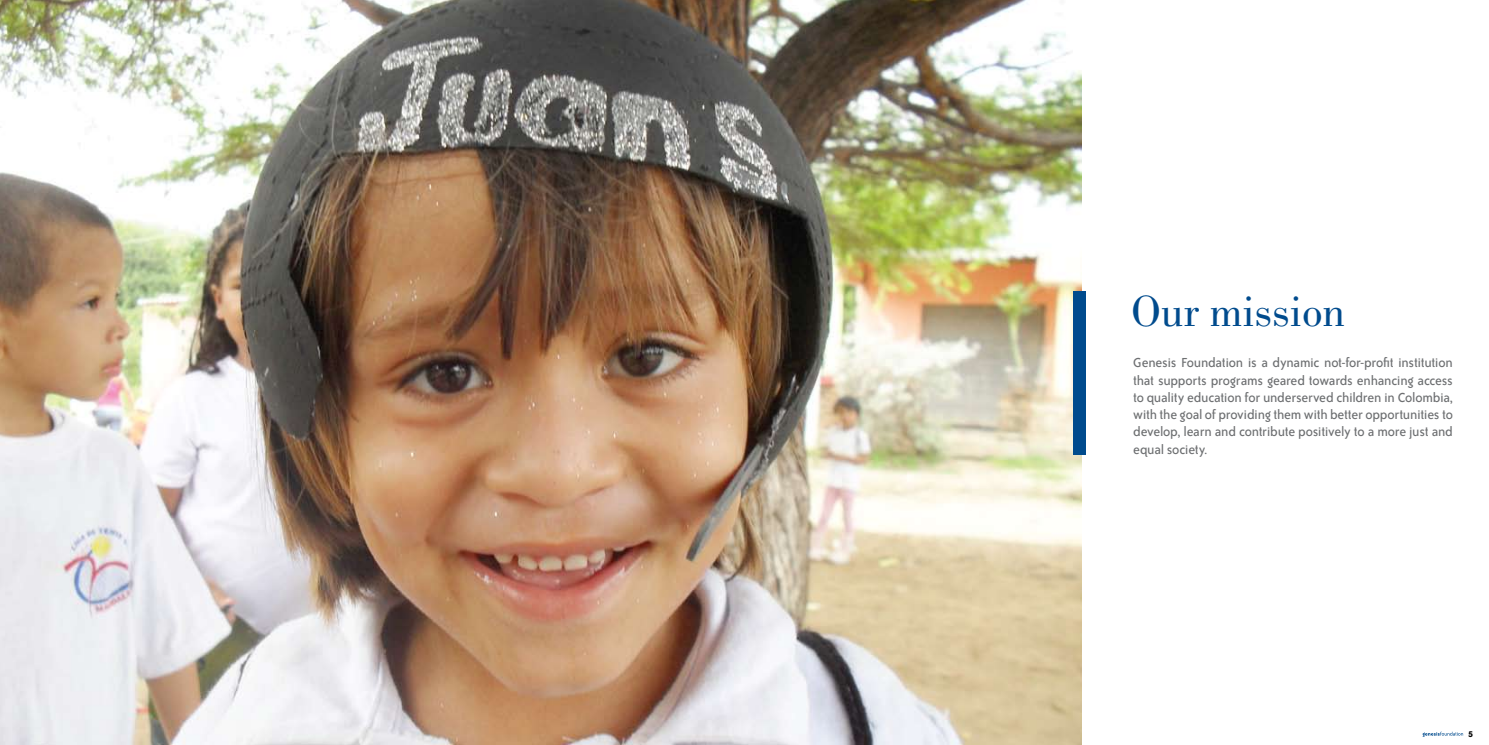
<style>
.page{position:relative;width:1489px;height:745px;background:#fff}
.page>*{position:absolute;margin:0;border:0;box-sizing:border-box;transform-origin:0 0}
.t1{font:45px "Bodoni";color:#004b8d}
.t2{font:15px/17.2px "Bailey Sans ITC";letter-spacing:-.02em;color:#6d6f71;text-align:justify}
.t3{font:700 10px "Bailey Sans ITC";color:#000}
</style>
<div class="page">
<svg style="left:1422px;top:731px;width:40px;height:5px"></svg>
<img style="left:0;top:0;width:1081px;height:744px">
<div style="left:1073px;top:291px;width:12px;height:163px;background:#004b8d"></div>
<h1 class="t1" style="left:1131px;top:286px;width:215px">Our mission</h1>
<p class="t2" style="left:1133px;top:354px;width:321px">Genesis Foundation is a dynamic not-for-profit institution that supports programs geared towards enhancing access to quality education for underserved children in Colombia, with the goal of providing them with better opportunities to develop, learn and contribute positively to a more just and equal society.</p>
<p class="t3" style="left:1467px;top:727px;width:7px">5</p>
</div>
